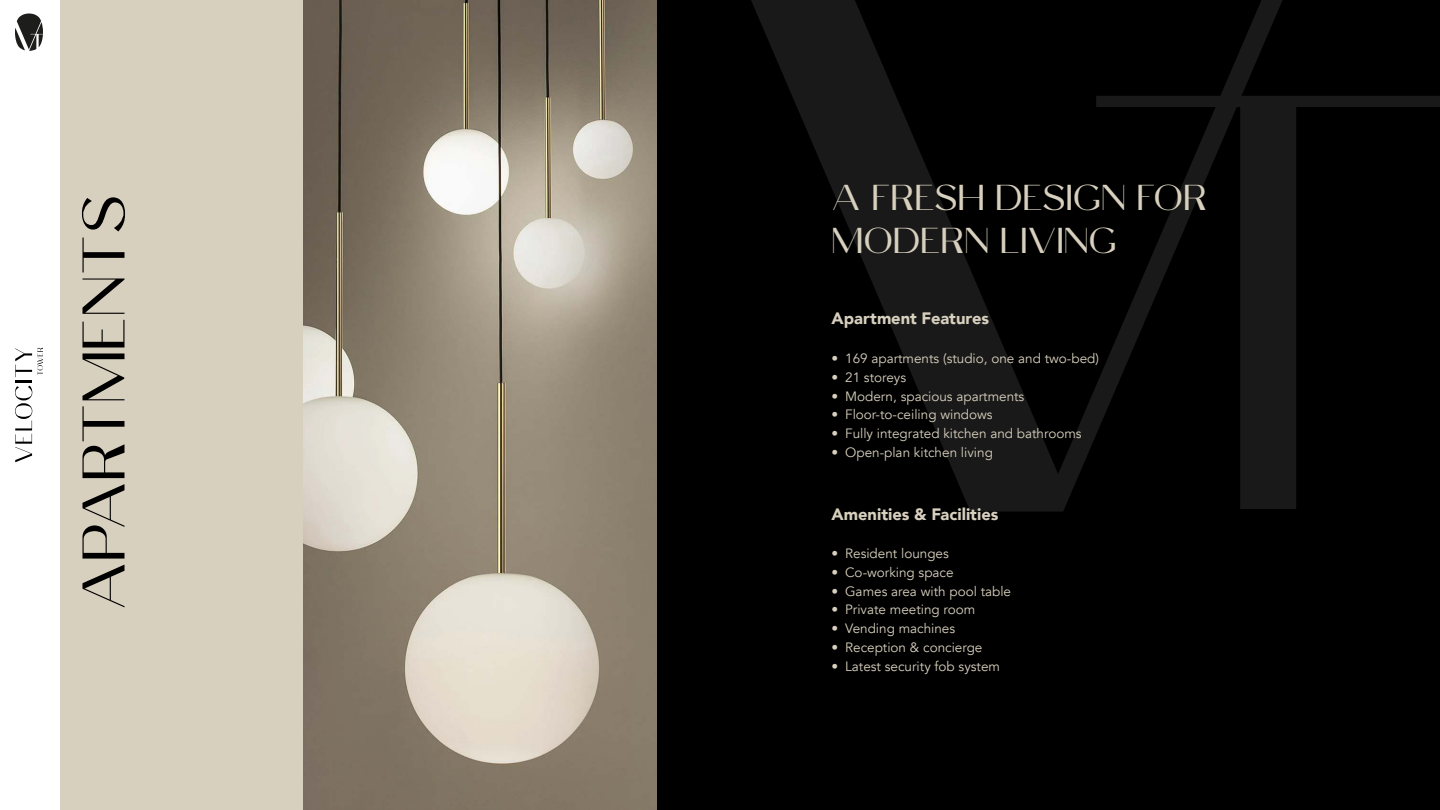
<style>
.page{position:relative;width:1440px;height:810px;background:#fff}
.page>*{position:absolute;margin:0;border:0;box-sizing:border-box;transform-origin:0 0}
.t1{font:60px "Celine Peach Free Sans";color:#000}
.t2{font:36px/43.2px "Celine Peach Free Sans";color:#d8d0be}
.t3{font:900 16.5px "Avenir";color:#d8d0be}
.t4{font:13.5px "Avenir";color:#d8d0be}
</style>
<div class="page">
<svg style="left:15px;top:14px;width:28px;height:37px"></svg>
<svg style="left:15px;top:348px;width:28px;height:114px"></svg>
<div style="left:60px;top:0;width:468px;height:810px;background:#d8d0be"></div>
<div style="left:528px;top:0;width:912px;height:810px;background:#000"></div>
<svg style="left:751px;top:0;width:689px;height:512px"></svg>
<img style="left:304px;top:0;width:353px;height:810px">
<h1 class="t1" style="left:72px;top:610px;width:418px;rotate:-90deg">APARTMENTS</h1>
<h2 class="t2" style="left:832px;top:176px;width:377px">A FRESH DESIGN FOR<br>MODERN LIVING</h2>
<p class="t3" style="left:832px;top:304px;width:159px">Apartment Features</p>
<p class="t4" style="left:832px;top:350px;width:8px">•</p>
<p class="t4" style="left:845px;top:350px;width:255px">169 apartments (studio, one and two-bed(</p>
<p class="t4" style="left:832px;top:369px;width:8px">•</p>
<p class="t4" style="left:845px;top:369px;width:63px">21 storeys</p>
<p class="t4" style="left:832px;top:388px;width:8px">•</p>
<p class="t4" style="left:845px;top:388px;width:181px">Modern, spacious apartments</p>
<p class="t4" style="left:832px;top:407px;width:8px">•</p>
<p class="t4" style="left:845px;top:407px;width:149px">Floor-to-ceiling windows</p>
<p class="t4" style="left:832px;top:425px;width:8px">•</p>
<p class="t4" style="left:845px;top:425px;width:238px">Fully integrated kitchen and bathrooms</p>
<p class="t4" style="left:832px;top:444px;width:8px">•</p>
<p class="t4" style="left:845px;top:444px;width:149px">Open-plan kitchen living</p>
<p class="t3" style="left:832px;top:501px;width:168px">Amenities &amp; Facilities</p>
<p class="t4" style="left:832px;top:545px;width:8px">•</p>
<p class="t4" style="left:845px;top:545px;width:105px">Resident lounges</p>
<p class="t4" style="left:832px;top:564px;width:8px">•</p>
<p class="t4" style="left:845px;top:564px;width:110px">Co-working space</p>
<p class="t4" style="left:832px;top:583px;width:8px">•</p>
<p class="t4" style="left:845px;top:583px;width:167px">Games area with pool table</p>
<p class="t4" style="left:832px;top:602px;width:8px">•</p>
<p class="t4" style="left:845px;top:602px;width:132px">Private meeting room</p>
<p class="t4" style="left:845px;top:620px;width:112px">Vending machines</p>
<p class="t4" style="left:832px;top:620px;width:8px">•</p>
<p class="t4" style="left:832px;top:639px;width:8px">•</p>
<p class="t4" style="left:832px;top:658px;width:8px">•</p>
<p class="t4" style="left:845px;top:639px;width:139px">Reception &amp; concierge</p>
<p class="t4" style="left:845px;top:658px;width:156px">Latest security fob system</p>
</div>
